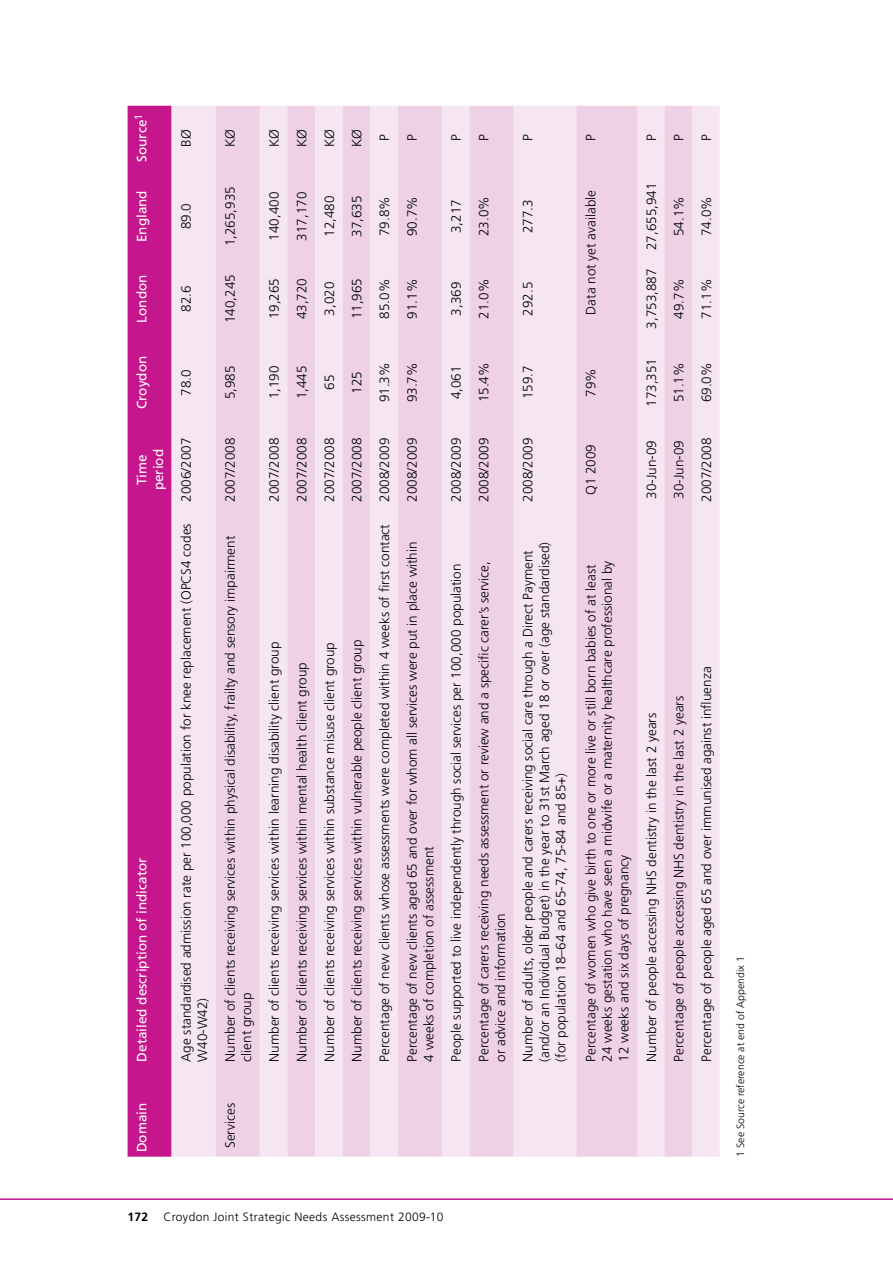
<style>
.page{position:relative;width:893px;height:1263px;background:#fff}
.page>*{position:absolute;margin:0;border:0;box-sizing:border-box;transform-origin:0 0}
.t1{font:300 13.5px/16.5px "Frutiger";color:#000}
.t2{font:13.5px/16.5px "Frutiger";color:#fff;text-align:center}
.t3{font:300 12px "Frutiger";letter-spacing:.03em;color:#000}
.t4{font:700 12px "Frutiger";color:#000}
.t5{font:300 10.5px "Frutiger";color:#000}
</style>
<div class="page">
<hr style="left:0;top:1198px;width:893px;height:2px;background:#c6168d">
<div style="left:128px;top:106px;width:44px;height:1051px;background:#c6168d"></div>
<div style="left:172px;top:106px;width:548px;height:1051px;background:#f5e6f1"></div>
<svg style="left:216px;top:106px;width:476px;height:1051px;background:#f0d9ea"></svg>
<p class="t2" style="left:134px;top:162px;width:49px;rotate:-90deg">Source<sup>1</sup></p>
<p class="t2" style="left:134px;top:242px;width:53px;rotate:-90deg">England</p>
<p class="t2" style="left:134px;top:323px;width:49px;rotate:-90deg">London</p>
<p class="t2" style="left:134px;top:409px;width:55px;rotate:-90deg">Croydon</p>
<p class="t2" style="left:134px;top:490px;width:43px;rotate:-90deg">Time period</p>
<p class="t2" style="left:134px;top:1062px;width:206px;rotate:-90deg">Detailed description of indicator</p>
<p class="t1" style="left:178px;top:147px;width:19px;rotate:-90deg">BØ</p>
<p class="t1" style="left:178px;top:229px;width:28px;rotate:-90deg">89.0</p>
<p class="t1" style="left:178px;top:312px;width:28px;rotate:-90deg">82.6</p>
<p class="t1" style="left:178px;top:396px;width:28px;rotate:-90deg">78.0</p>
<p class="t1" style="left:178px;top:502px;width:65px;rotate:-90deg">2006/2007</p>
<p class="t1" style="left:178px;top:1062px;width:540px;rotate:-90deg">Age standardised admission rate per 100,000 population for knee replacement (OPCS4 codes<br>W40-W42)</p>
<p class="t1" style="left:222px;top:147px;width:19px;rotate:-90deg">KØ</p>
<p class="t1" style="left:222px;top:246px;width:62px;rotate:-90deg">1,265,935</p>
<p class="t1" style="left:222px;top:323px;width:50px;rotate:-90deg">140,245</p>
<p class="t1" style="left:266px;top:147px;width:19px;rotate:-90deg">KØ</p>
<p class="t1" style="left:293px;top:147px;width:19px;rotate:-90deg">KØ</p>
<p class="t1" style="left:321px;top:147px;width:19px;rotate:-90deg">KØ</p>
<p class="t1" style="left:349px;top:147px;width:19px;rotate:-90deg">KØ</p>
<p class="t1" style="left:376px;top:141px;width:8px;rotate:-90deg">P</p>
<p class="t1" style="left:404px;top:141px;width:8px;rotate:-90deg">P</p>
<p class="t1" style="left:266px;top:241px;width:50px;rotate:-90deg">140,400</p>
<p class="t1" style="left:266px;top:319px;width:43px;rotate:-90deg">19,265</p>
<p class="t1" style="left:293px;top:241px;width:50px;rotate:-90deg">317,170</p>
<p class="t1" style="left:293px;top:319px;width:43px;rotate:-90deg">43,720</p>
<p class="t1" style="left:321px;top:237px;width:43px;rotate:-90deg">12,480</p>
<p class="t1" style="left:321px;top:316px;width:35px;rotate:-90deg">3,020</p>
<p class="t1" style="left:349px;top:237px;width:43px;rotate:-90deg">37,635</p>
<p class="t1" style="left:376px;top:236px;width:41px;rotate:-90deg">79.8%</p>
<p class="t1" style="left:349px;top:319px;width:43px;rotate:-90deg">11,965</p>
<p class="t1" style="left:376px;top:319px;width:41px;rotate:-90deg">85.0%</p>
<p class="t1" style="left:404px;top:236px;width:41px;rotate:-90deg">90.7%</p>
<p class="t1" style="left:404px;top:319px;width:41px;rotate:-90deg">91.1%</p>
<p class="t1" style="left:448px;top:141px;width:8px;rotate:-90deg">P</p>
<p class="t1" style="left:476px;top:141px;width:8px;rotate:-90deg">P</p>
<p class="t1" style="left:448px;top:233px;width:35px;rotate:-90deg">3,217</p>
<p class="t1" style="left:476px;top:236px;width:41px;rotate:-90deg">23.0%</p>
<p class="t1" style="left:448px;top:316px;width:35px;rotate:-90deg">3,369</p>
<p class="t1" style="left:476px;top:319px;width:41px;rotate:-90deg">21.0%</p>
<p class="t1" style="left:222px;top:399px;width:35px;rotate:-90deg">5,985</p>
<p class="t1" style="left:266px;top:399px;width:35px;rotate:-90deg">1,190</p>
<p class="t1" style="left:293px;top:399px;width:35px;rotate:-90deg">1,445</p>
<p class="t1" style="left:321px;top:390px;width:17px;rotate:-90deg">65</p>
<p class="t1" style="left:349px;top:394px;width:24px;rotate:-90deg">125</p>
<p class="t1" style="left:376px;top:402px;width:41px;rotate:-90deg">91.3%</p>
<p class="t1" style="left:404px;top:402px;width:41px;rotate:-90deg">93.7%</p>
<p class="t1" style="left:448px;top:399px;width:35px;rotate:-90deg">4,061</p>
<p class="t1" style="left:476px;top:402px;width:41px;rotate:-90deg">15.4%</p>
<p class="t1" style="left:222px;top:502px;width:65px;rotate:-90deg">2007/2008</p>
<p class="t1" style="left:222px;top:1062px;width:527px;rotate:-90deg">Number of clients receiving services within physical disability, frailty and sensory impairment client group</p>
<p class="t1" style="left:266px;top:502px;width:65px;rotate:-90deg">2007/2008</p>
<p class="t1" style="left:266px;top:1062px;width:421px;rotate:-90deg">Number of clients receiving services within learning disability client group</p>
<p class="t1" style="left:293px;top:502px;width:65px;rotate:-90deg">2007/2008</p>
<p class="t1" style="left:293px;top:1062px;width:401px;rotate:-90deg">Number of clients receiving services within mental health client group</p>
<p class="t1" style="left:321px;top:502px;width:65px;rotate:-90deg">2007/2008</p>
<p class="t1" style="left:321px;top:1062px;width:421px;rotate:-90deg">Number of clients receiving services within substance misuse client group</p>
<p class="t1" style="left:349px;top:502px;width:65px;rotate:-90deg">2007/2008</p>
<p class="t1" style="left:349px;top:1062px;width:423px;rotate:-90deg">Number of clients receiving services within vulnerable people client group</p>
<p class="t1" style="left:376px;top:502px;width:65px;rotate:-90deg">2008/2009</p>
<p class="t1" style="left:376px;top:1062px;width:539px;rotate:-90deg">Percentage of new clients whose assessments were completed within 4 weeks of first contact</p>
<p class="t1" style="left:404px;top:502px;width:65px;rotate:-90deg">2008/2009</p>
<p class="t1" style="left:404px;top:1062px;width:522px;rotate:-90deg">Percentage of new clients aged 65 and over for whom all services were put in place within<br>4 weeks of completion of assessment</p>
<p class="t1" style="left:448px;top:502px;width:65px;rotate:-90deg">2008/2009</p>
<p class="t1" style="left:476px;top:502px;width:65px;rotate:-90deg">2008/2009</p>
<p class="t1" style="left:448px;top:1062px;width:499px;rotate:-90deg">People supported to live independently through social services per 100,000 population</p>
<p class="t1" style="left:476px;top:1062px;width:502px;rotate:-90deg">Percentage of carers receiving needs assessment or review and a specific carer’s service, or advice and information</p>
<p class="t2" style="left:134px;top:1152px;width:51px;rotate:-90deg">Domain</p>
<p class="t1" style="left:222px;top:1148px;width:46px;rotate:-90deg">Services</p>
<p class="t1" style="left:520px;top:141px;width:8px;rotate:-90deg">P</p>
<p class="t1" style="left:582px;top:141px;width:8px;rotate:-90deg">P</p>
<p class="t1" style="left:643px;top:141px;width:8px;rotate:-90deg">P</p>
<p class="t1" style="left:671px;top:141px;width:8px;rotate:-90deg">P</p>
<p class="t1" style="left:698px;top:141px;width:8px;rotate:-90deg">P</p>
<p class="t1" style="left:520px;top:233px;width:35px;rotate:-90deg">277.3</p>
<p class="t1" style="left:520px;top:316px;width:35px;rotate:-90deg">292.5</p>
<p class="t1" style="left:520px;top:399px;width:35px;rotate:-90deg">159.7</p>
<p class="t1" style="left:520px;top:502px;width:65px;rotate:-90deg">2008/2009</p>
<p class="t1" style="left:582px;top:315px;width:126px;rotate:-90deg">Data not yet available</p>
<p class="t1" style="left:582px;top:397px;width:30px;rotate:-90deg">79%</p>
<p class="t1" style="left:582px;top:495px;width:53px;rotate:-90deg">Q1 2009</p>
<p class="t1" style="left:643px;top:250px;width:69px;rotate:-90deg">27,655,941</p>
<p class="t1" style="left:643px;top:329px;width:62px;rotate:-90deg">3,753,887</p>
<p class="t1" style="left:643px;top:407px;width:50px;rotate:-90deg">173,351</p>
<p class="t1" style="left:643px;top:499px;width:60px;rotate:-90deg">30-Jun-09</p>
<p class="t1" style="left:671px;top:236px;width:41px;rotate:-90deg">54.1%</p>
<p class="t1" style="left:671px;top:319px;width:41px;rotate:-90deg">49.7%</p>
<p class="t1" style="left:671px;top:402px;width:41px;rotate:-90deg">51.1%</p>
<p class="t1" style="left:671px;top:499px;width:60px;rotate:-90deg">30-Jun-09</p>
<p class="t1" style="left:698px;top:236px;width:41px;rotate:-90deg">74.0%</p>
<p class="t1" style="left:698px;top:319px;width:41px;rotate:-90deg">71.1%</p>
<p class="t1" style="left:698px;top:402px;width:41px;rotate:-90deg">69.0%</p>
<p class="t1" style="left:698px;top:502px;width:65px;rotate:-90deg">2007/2008</p>
<p class="t1" style="left:520px;top:1062px;width:521px;rotate:-90deg">Number of adults, older people and carers receiving social care through a Direct Payment (and/or an Individual Budget) in the year to 31st March aged 18 or over (age standardised) (for population 18–64 and 65-74, 75-84 and 85+)</p>
<p class="t1" style="left:582px;top:1062px;width:502px;rotate:-90deg">Percentage of women who give birth to one or more live or still born babies of at least<br>24 weeks gestation who have seen a midwife or a maternity healthcare professional by<br>12 weeks and six days of pregnancy</p>
<p class="t1" style="left:643px;top:1061px;width:350px;rotate:-90deg">Number of people accessing NHS dentistry in the last 2 years</p>
<p class="t1" style="left:671px;top:1062px;width:367px;rotate:-90deg">Percentage of people accessing NHS dentistry in the last 2 years</p>
<p class="t1" style="left:698px;top:1062px;width:397px;rotate:-90deg">Percentage of people aged 65 and over immunised against influenza</p>
<p class="t5" style="left:735px;top:1157px;width:202px;rotate:-90deg">1 See Source reference at end of Appendix 1</p>
<p class="t4" style="left:128px;top:1210px;width:22px">172</p>
<p class="t3" style="left:163px;top:1210px;width:282px">Croydon Joint Strategic Needs Assessment 2009-10</p>
</div>
